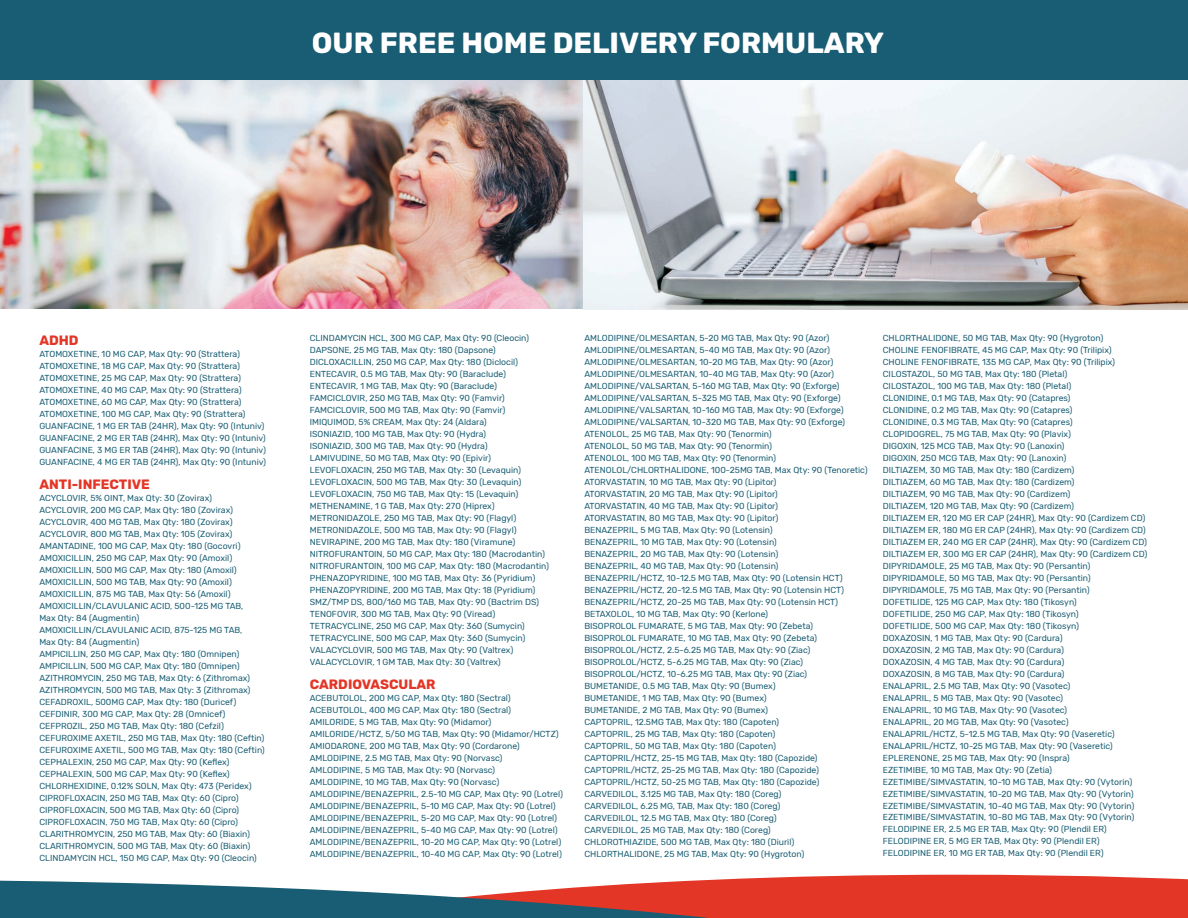
<style>
.page{position:relative;width:1188px;height:918px;background:#fff}
.page>*{position:absolute;margin:0;border:0;box-sizing:border-box;transform-origin:0 0}
.t1{font:700 28.95px "Rubik";color:#fff}
.t2{font:700 13.5px "Rubik";color:#e33627}
.t3{font:8.7px/12px "Rubik";color:#185d73}
</style>
<div class="page">
<svg style="left:0;top:875px;width:1188px;height:43px"></svg>
<div style="left:0;top:0;width:1188px;height:80px;background:#185d73"></div>
<img style="left:0;top:81px;width:1188px;height:228px">
<h1 class="t1" style="left:312px;top:26px;width:574px">OUR FREE HOME DELIVERY FORMULARY</h1>
<h2 class="t2" style="left:39px;top:333px;width:41px">ADHD</h2>
<p class="t3" style="left:39px;top:348px;width:228px">ATOMOXETINE, 10 MG CAP, Max Qty: 90 (Strattera)<br>ATOMOXETINE, 18 MG CAP, Max Qty: 90 (Strattera)<br>ATOMOXETINE, 25 MG CAP, Max Qty: 90 (Strattera)<br>ATOMOXETINE, 40 MG CAP, Max Qty: 90 (Strattera)<br>ATOMOXETINE, 60 MG CAP, Max Qty: 90 (Strattera)<br>ATOMOXETINE, 100 MG CAP, Max Qty: 90 (Strattera)<br>GUANFACINE, 1 MG ER TAB (24HR), Max Qty: 90 (Intuniv)<br>GUANFACINE, 2 MG ER TAB (24HR), Max Qty: 90 (Intuniv)<br>GUANFACINE, 3 MG ER TAB (24HR), Max Qty: 90 (Intuniv)<br>GUANFACINE, 4 MG ER TAB (24HR), Max Qty: 90 (Intuniv)</p>
<h2 class="t2" style="left:39px;top:477px;width:112px">ANTI-INFECTIVE</h2>
<p class="t3" style="left:39px;top:492px;width:227px">ACYCLOVIR, 5% OINT, Max Qty: 30 (Zovirax)<br>ACYCLOVIR, 200 MG CAP, Max Qty: 180 (Zovirax)<br>ACYCLOVIR, 400 MG TAB, Max Qty: 180 (Zovirax)<br>ACYCLOVIR, 800 MG TAB, Max Qty: 105 (Zovirax)<br>AMANTADINE, 100 MG CAP, Max Qty: 180 (Gocovri)<br>AMOXICILLIN, 250 MG CAP, Max Qty: 90 (Amoxil)<br>AMOXICILLIN, 500 MG CAP, Max Qty: 180 (Amoxil)<br>AMOXICILLIN, 500 MG TAB, Max Qty: 90 (Amoxil)<br>AMOXICILLIN, 875 MG TAB, Max Qty: 56 (Amoxil)<br>AMOXICILLIN/CLAVULANIC ACID, 500-125 MG TAB,<br>Max Qty: 84 (Augmentin)<br>AMOXICILLIN/CLAVULANIC ACID, 875-125 MG TAB,<br>Max Qty: 84 (Augmentin)<br>AMPICILLIN, 250 MG CAP, Max Qty: 180 (Omnipen)<br>AMPICILLIN, 500 MG CAP, Max Qty: 180 (Omnipen)<br>AZITHROMYCIN, 250 MG TAB, Max Qty: 6 (Zithromax)<br>AZITHROMYCIN, 500 MG TAB, Max Qty: 3 (Zithromax)<br>CEFADROXIL, 500MG CAP, Max Qty: 180 (Duricef)<br>CEFDINIR, 300 MG CAP, Max Qty: 28 (Omnicef)<br>CEFPROZIL, 250 MG TAB, Max Qty: 180 (Cefzil)<br>CEFUROXIME AXETIL, 250 MG TAB, Max Qty: 180 (Ceftin)<br>CEFUROXIME AXETIL, 500 MG TAB, Max Qty: 180 (Ceftin)<br>CEPHALEXIN, 250 MG CAP, Max Qty: 90 (Keflex)<br>CEPHALEXIN, 500 MG CAP, Max Qty: 90 (Keflex)<br>CHLORHEXIDINE, 0.12% SOLN, Max Qty: 473 (Peridex)<br>CIPROFLOXACIN, 250 MG TAB, Max Qty: 60 (Cipro)<br>CIPROFLOXACIN, 500 MG TAB, Max Qty: 60 (Cipro)<br>CIPROFLOXACIN, 750 MG TAB, Max Qty: 60 (Cipro)<br>CLARITHROMYCIN, 250 MG TAB, Max Qty: 60 (Biaxin)<br>CLARITHROMYCIN, 500 MG TAB, Max Qty: 60 (Biaxin)<br>CLINDAMYCIN HCL, 150 MG CAP, Max Qty: 90 (Cleocin)</p>
<p class="t3" style="left:310px;top:332px;width:241px">CLINDAMYCIN HCL, 300 MG CAP, Max Qty: 90 (Cleocin)<br>DAPSONE, 25 MG TAB, Max Qty: 180 (Dapsone)<br>DICLOXACILLIN, 250 MG CAP, Max Qty: 180 (Diclocil)<br>ENTECAVIR, 0.5 MG TAB, Max Qty: 90 (Baraclude)<br>ENTECAVIR, 1 MG TAB, Max Qty: 90 (Baraclude)<br>FAMCICLOVIR, 250 MG TAB, Max Qty: 90 (Famvir)<br>FAMCICLOVIR, 500 MG TAB, Max Qty: 90 (Famvir)<br>IMIQUIMOD, 5% CREAM, Max Qty: 24 (Aldara)<br>ISONIAZID, 100 MG TAB, Max Qty: 90 (Hydra)<br>ISONIAZID, 300 MG TAB, Max Qty: 90 (Hydra)<br>LAMIVUDINE, 50 MG TAB, Max Qty: 90 (Epivir)<br>LEVOFLOXACIN, 250 MG TAB, Max Qty: 30 (Levaquin)<br>LEVOFLOXACIN, 500 MG TAB, Max Qty: 30 (Levaquin)<br>LEVOFLOXACIN, 750 MG TAB, Max Qty: 15 (Levaquin)<br>METHENAMINE, 1 G TAB, Max Qty: 270 (Hiprex)<br>METRONIDAZOLE, 250 MG TAB, Max Qty: 90 (Flagyl)<br>METRONIDAZOLE, 500 MG TAB, Max Qty: 90 (Flagyl)<br>NEVIRAPINE, 200 MG TAB, Max Qty: 180 (Viramune)<br>NITROFURANTOIN, 50 MG CAP, Max Qty: 180 (Macrodantin)<br>NITROFURANTOIN, 100 MG CAP, Max Qty: 180 (Macrodantin)<br>PHENAZOPYRIDINE, 100 MG TAB, Max Qty: 36 (Pyridium)<br>PHENAZOPYRIDINE, 200 MG TAB, Max Qty: 18 (Pyridium)<br>SMZ/TMP DS, 800/160 MG TAB, Max Qty: 90 (Bactrim DS)<br>TENOFOVIR, 300 MG TAB, Max Qty: 90 (Viread)<br>TETRACYCLINE, 250 MG CAP, Max Qty: 360 (Sumycin)<br>TETRACYCLINE, 500 MG CAP, Max Qty: 360 (Sumycin)<br>VALACYCLOVIR, 500 MG TAB, Max Qty: 90 (Valtrex)<br>VALACYCLOVIR, 1 GM TAB, Max Qty: 30 (Valtrex)</p>
<h2 class="t2" style="left:310px;top:677px;width:127px">CARDIOVASCULAR</h2>
<p class="t3" style="left:310px;top:692px;width:255px">ACEBUTOLOL, 200 MG CAP, Max Qty: 180 (Sectral)<br>ACEBUTOLOL, 400 MG CAP, Max Qty: 180 (Sectral)<br>AMILORIDE, 5 MG TAB, Max Qty: 90 (Midamor)<br>AMILORIDE/HCTZ, 5/50 MG TAB, Max Qty: 90 (Midamor/HCTZ)<br>AMIODARONE, 200 MG TAB, Max Qty: 90 (Cordarone)<br>AMLODIPINE, 2.5 MG TAB, Max Qty: 90 (Norvasc)<br>AMLODIPINE, 5 MG TAB, Max Qty: 90 (Norvasc)<br>AMLODIPINE, 10 MG TAB, Max Qty: 90 (Norvasc)<br>AMLODIPINE/BENAZEPRIL, 2.5-10 MG CAP, Max Qty: 90 (Lotrel)<br>AMLODIPINE/BENAZEPRIL, 5-10 MG CAP, Max Qty: 90 (Lotrel)<br>AMLODIPINE/BENAZEPRIL, 5-20 MG CAP, Max Qty: 90 (Lotrel)<br>AMLODIPINE/BENAZEPRIL, 5-40 MG CAP, Max Qty: 90 (Lotrel)<br>AMLODIPINE/BENAZEPRIL, 10-20 MG CAP, Max Qty: 90 (Lotrel)<br>AMLODIPINE/BENAZEPRIL, 10-40 MG CAP, Max Qty: 90 (Lotrel)</p>
<p class="t3" style="left:584px;top:332px;width:285px">AMLODIPINE/OLMESARTAN, 5-20 MG TAB, Max Qty: 90 (Azor)<br>AMLODIPINE/OLMESARTAN, 5-40 MG TAB, Max Qty: 90 (Azor)<br>AMLODIPINE/OLMESARTAN, 10-20 MG TAB, Max Qty: 90 (Azor)<br>AMLODIPINE/OLMESARTAN, 10-40 MG TAB, Max Qty: 90 (Azor)<br>AMLODIPINE/VALSARTAN, 5-160 MG TAB, Max Qty: 90 (Exforge)<br>AMLODIPINE/VALSARTAN, 5-325 MG TAB, Max Qty: 90 (Exforge)<br>AMLODIPINE/VALSARTAN, 10-160 MG TAB, Max Qty: 90 (Exforge)<br>AMLODIPINE/VALSARTAN, 10-320 MG TAB, Max Qty: 90 (Exforge)<br>ATENOLOL, 25 MG TAB, Max Qty: 90 (Tenormin)<br>ATENOLOL, 50 MG TAB, Max Qty: 90 (Tenormin)<br>ATENOLOL, 100 MG TAB, Max Qty: 90 (Tenormin)<br>ATENOLOL/CHLORTHALIDONE, 100-25MG TAB, Max Qty: 90 (Tenoretic)<br>ATORVASTATIN, 10 MG TAB, Max Qty: 90 (Lipitor)<br>ATORVASTATIN, 20 MG TAB, Max Qty: 90 (Lipitor)<br>ATORVASTATIN, 40 MG TAB, Max Qty: 90 (Lipitor)<br>ATORVASTATIN, 80 MG TAB, Max Qty: 90 (Lipitor)<br>BENAZEPRIL, 5 MG TAB, Max Qty: 90 (Lotensin)<br>BENAZEPRIL, 10 MG TAB, Max Qty: 90 (Lotensin)<br>BENAZEPRIL, 20 MG TAB, Max Qty: 90 (Lotensin)<br>BENAZEPRIL, 40 MG TAB, Max Qty: 90 (Lotensin)<br>BENAZEPRIL/HCTZ, 10-12.5 MG TAB, Max Qty: 90 (Lotensin HCT)<br>BENAZEPRIL/HCTZ, 20-12.5 MG TAB, Max Qty: 90 (Lotensin HCT)<br>BENAZEPRIL/HCTZ, 20-25 MG TAB, Max Qty: 90 (Lotensin HCT)<br>BETAXOLOL, 10 MG TAB, Max Qty: 90 (Kerlone)<br>BISOPROLOL FUMARATE, 5 MG TAB, Max Qty: 90 (Zebeta)<br>BISOPROLOL FUMARATE, 10 MG TAB, Max Qty: 90 (Zebeta)<br>BISOPROLOL/HCTZ, 2.5-6.25 MG TAB, Max Qty: 90 (Ziac)<br>BISOPROLOL/HCTZ, 5-6.25 MG TAB, Max Qty: 90 (Ziac)<br>BISOPROLOL/HCTZ, 10-6.25 MG TAB, Max Qty: 90 (Ziac)<br>BUMETANIDE, 0.5 MG TAB, Max Qty: 90 (Bumex)<br>BUMETANIDE, 1 MG TAB, Max Qty: 90 (Bumex)<br>BUMETANIDE, 2 MG TAB, Max Qty: 90 (Bumex)<br>CAPTOPRIL, 12.5MG TAB, Max Qty: 180 (Capoten)<br>CAPTOPRIL, 25 MG TAB, Max Qty: 180 (Capoten)<br>CAPTOPRIL, 50 MG TAB, Max Qty: 180 (Capoten)<br>CAPTOPRIL/HCTZ, 25-15 MG TAB, Max Qty: 180 (Capozide)<br>CAPTOPRIL/HCTZ, 25-25 MG TAB, Max Qty: 180 (Capozide)<br>CAPTOPRIL/HCTZ, 50-25 MG TAB, Max Qty: 180 (Capozide)<br>CARVEDILOL, 3.125 MG TAB, Max Qty: 180 (Coreg)<br>CARVEDILOL, 6.25 MG, TAB, Max Qty: 180 (Coreg)<br>CARVEDILOL, 12.5 MG TAB, Max Qty: 180 (Coreg)<br>CARVEDILOL, 25 MG TAB, Max Qty: 180 (Coreg)<br>CHLOROTHIAZIDE, 500 MG TAB, Max Qty: 180 (Diuril)<br>CHLORTHALIDONE, 25 MG TAB, Max Qty: 90 (Hygroton)</p>
<p class="t3" style="left:883px;top:332px;width:266px">CHLORTHALIDONE, 50 MG TAB, Max Qty: 90 (Hygroton)<br>CHOLINE FENOFIBRATE, 45 MG CAP, Max Qty: 90 (Trilipix)<br>CHOLINE FENOFIBRATE, 135 MG CAP, Max Qty: 90 (Trilipix)<br>CILOSTAZOL, 50 MG TAB, Max Qty: 180 (Pletal)<br>CILOSTAZOL, 100 MG TAB, Max Qty: 180 (Pletal)<br>CLONIDINE, 0.1 MG TAB, Max Qty: 90 (Catapres)<br>CLONIDINE, 0.2 MG TAB, Max Qty: 90 (Catapres)<br>CLONIDINE, 0.3 MG TAB, Max Qty: 90 (Catapres)<br>CLOPIDOGREL, 75 MG TAB, Max Qty: 90 (Plavix)<br>DIGOXIN, 125 MCG TAB, Max Qty: 90 (Lanoxin)<br>DIGOXIN, 250 MCG TAB, Max Qty: 90 (Lanoxin)<br>DILTIAZEM, 30 MG TAB, Max Qty: 180 (Cardizem)<br>DILTIAZEM, 60 MG TAB, Max Qty: 180 (Cardizem)<br>DILTIAZEM, 90 MG TAB, Max Qty: 90 (Cardizem)<br>DILTIAZEM, 120 MG TAB, Max Qty: 90 (Cardizem)<br>DILTIAZEM ER, 120 MG ER CAP (24HR), Max Qty: 90 (Cardizem CD)<br>DILTIAZEM ER, 180 MG ER CAP (24HR), Max Qty: 90 (Cardizem CD)<br>DILTIAZEM ER, 240 MG ER CAP (24HR), Max Qty: 90 (Cardizem CD)<br>DILTIAZEM ER, 300 MG ER CAP (24HR), Max Qty: 90 (Cardizem CD)<br>DIPYRIDAMOLE, 25 MG TAB, Max Qty: 90 (Persantin)<br>DIPYRIDAMOLE, 50 MG TAB, Max Qty: 90 (Persantin)<br>DIPYRIDAMOLE, 75 MG TAB, Max Qty: 90 (Persantin)<br>DOFETILIDE, 125 MG CAP, Max Qty: 180 (Tikosyn)<br>DOFETILIDE, 250 MG CAP, Max Qty: 180 (Tikosyn)<br>DOFETILIDE, 500 MG CAP, Max Qty: 180 (Tikosyn)<br>DOXAZOSIN, 1 MG TAB, Max Qty: 90 (Cardura)<br>DOXAZOSIN, 2 MG TAB, Max Qty: 90 (Cardura)<br>DOXAZOSIN, 4 MG TAB, Max Qty: 90 (Cardura)<br>DOXAZOSIN, 8 MG TAB, Max Qty: 90 (Cardura)<br>ENALAPRIL, 2.5 MG TAB, Max Qty: 90 (Vasotec)<br>ENALAPRIL, 5 MG TAB, Max Qty: 90 (Vasotec)<br>ENALAPRIL, 10 MG TAB, Max Qty: 90 (Vasotec)<br>ENALAPRIL, 20 MG TAB, Max Qty: 90 (Vasotec)<br>ENALAPRIL/HCTZ, 5-12.5 MG TAB, Max Qty: 90 (Vaseretic)<br>ENALAPRIL/HCTZ, 10-25 MG TAB, Max Qty: 90 (Vaseretic)<br>EPLERENONE, 25 MG TAB, Max Qty: 90 (Inspra)<br>EZETIMIBE, 10 MG TAB, Max Qty: 90 (Zetia)<br>EZETIMIBE/SIMVASTATIN, 10-10 MG TAB, Max Qty: 90 (Vytorin)<br>EZETIMIBE/SIMVASTATIN, 10-20 MG TAB, Max Qty: 90 (Vytorin)<br>EZETIMIBE/SIMVASTATIN, 10-40 MG TAB, Max Qty: 90 (Vytorin)<br>EZETIMIBE/SIMVASTATIN, 10-80 MG TAB, Max Qty: 90 (Vytorin)<br>FELODIPINE ER, 2.5 MG ER TAB, Max Qty: 90 (Plendil ER)<br>FELODIPINE ER, 5 MG ER TAB, Max Qty: 90 (Plendil ER)<br>FELODIPINE ER, 10 MG ER TAB, Max Qty: 90 (Plendil ER)</p>
</div>
